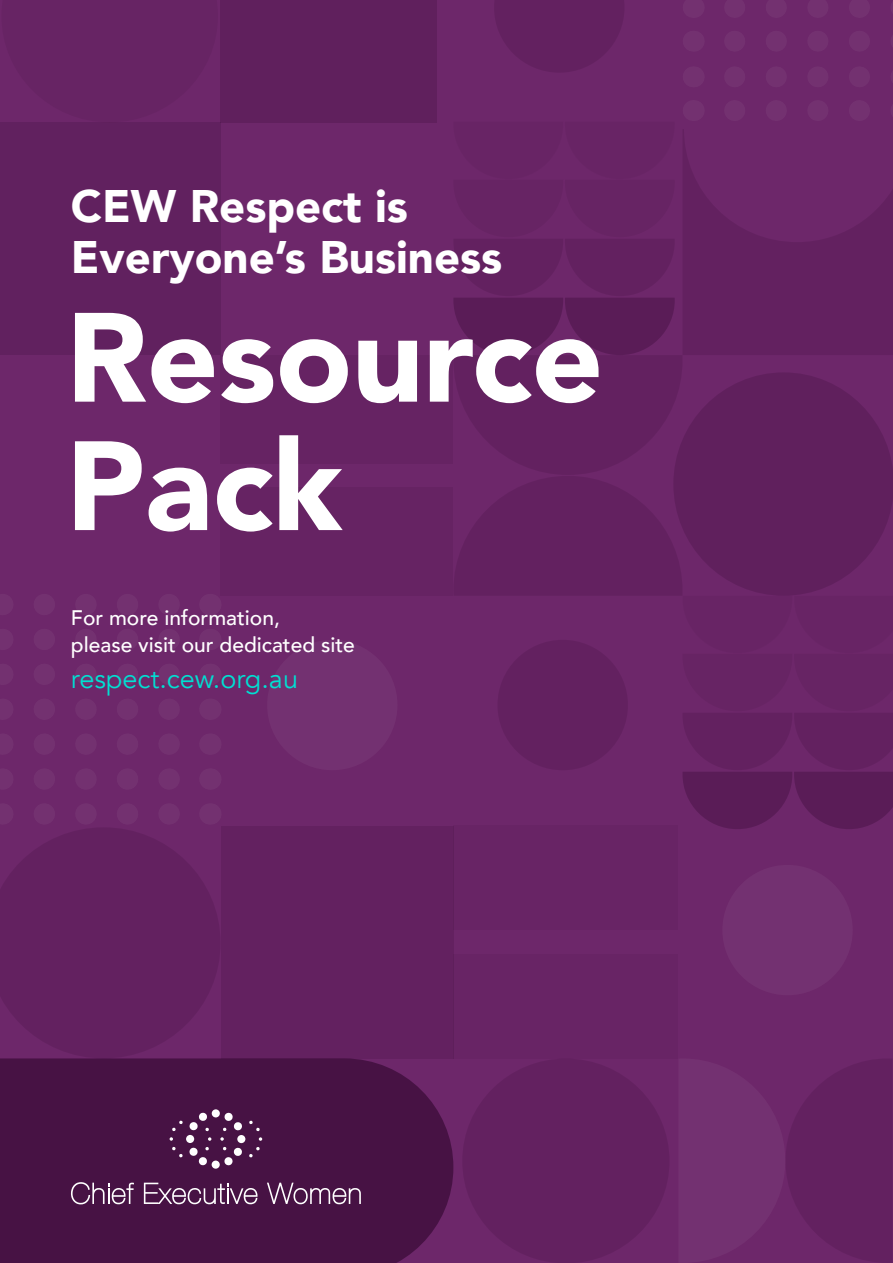
<style>
.page{position:relative;width:893px;height:1263px;background:#6d276a}
.page>*{position:absolute;margin:0;border:0;box-sizing:border-box;transform-origin:0 0}
.t1{font:900 125.4px/128.4px "Avenir";letter-spacing:-.005em;color:#fff}
.t2{font:900 45.45px/50.8px "Avenir";color:#fff}
.P_-_Body_Copy{font:27px "Avenir";color:#00e0d2}
.P_-_Body_Copy-2{font:500 21px/27px "Avenir";color:#fff}
</style>
<div class="page">
<div style="left:722px;top:865px;width:131px;height:130px;background:#733171;border-radius:50%"></div>
<div style="left:267px;top:640px;width:130px;height:130px;background:#733171;border-radius:50%"></div>
<div style="left:462px;top:1058px;width:207px;height:205px;background:#632160;border-radius:50%"></div>
<div style="left:453px;top:954px;width:225px;height:104px;background:#682465"></div>
<div style="left:453px;top:826px;width:225px;height:104px;background:#682465"></div>
<div style="left:221px;top:488px;width:232px;height:108px;background:#662363"></div>
<div style="left:221px;top:355px;width:232px;height:108px;background:#662363"></div>
<div style="left:0;top:1058px;width:453px;height:205px;background:#471244"></div>
<svg style="left:71px;top:1182px;width:63px;height:22px"></svg>
<svg style="left:144px;top:1183px;width:114px;height:21px;background:#724a70"></svg>
<svg style="left:267px;top:1183px;width:94px;height:21px;background:#70476e"></svg>
<div style="left:212px;top:1109px;width:8px;height:8px;background:#fff;border-radius:50%"></div>
<div style="left:186px;top:1135px;width:8px;height:8px;background:#fff;border-radius:50%"></div>
<div style="left:212px;top:1160px;width:8px;height:9px;background:#fff;border-radius:50%"></div>
<div style="left:237px;top:1135px;width:8px;height:8px;background:#fff;border-radius:50%"></div>
<svg style="left:223px;top:1112px;width:20px;height:19px"></svg>
<svg style="left:220px;top:1137px;width:4px;height:4px"></svg>
<svg style="left:223px;top:1147px;width:20px;height:19px"></svg>
<svg style="left:249px;top:1147px;width:11px;height:10px"></svg>
<svg style="left:259px;top:1137px;width:3px;height:4px"></svg>
<svg style="left:249px;top:1120px;width:11px;height:11px"></svg>
<svg style="left:172px;top:1120px;width:11px;height:11px"></svg>
<svg style="left:170px;top:1137px;width:3px;height:4px"></svg>
<svg style="left:172px;top:1147px;width:11px;height:10px"></svg>
<svg style="left:189px;top:1147px;width:20px;height:19px"></svg>
<svg style="left:208px;top:1137px;width:3px;height:4px"></svg>
<svg style="left:189px;top:1112px;width:20px;height:19px"></svg>
<svg style="left:453px;top:298px;width:440px;height:531px"></svg>
<div style="left:0;top:122px;width:221px;height:232px;background:#61215f"></div>
<div style="left:221px;top:826px;width:232px;height:232px;background:#632160"></div>
<div style="left:221px;top:0;width:216px;height:122px;background:#60205d"></div>
<p class="t2" style="left:71px;top:180px;width:433px">CEW Respect is<br>Everyone’s Business</p>
<p class="t1" style="left:66px;top:291px;width:539px">Resource<br>Pack</p>
<p class="P_-_Body_Copy-2" style="left:71px;top:603px;width:285px">For more information,<br>please visit our dedicated site</p>
<p class="P_-_Body_Copy" style="left:71px;top:663px;width:229px">respect.cew.org.au</p>
</div>
